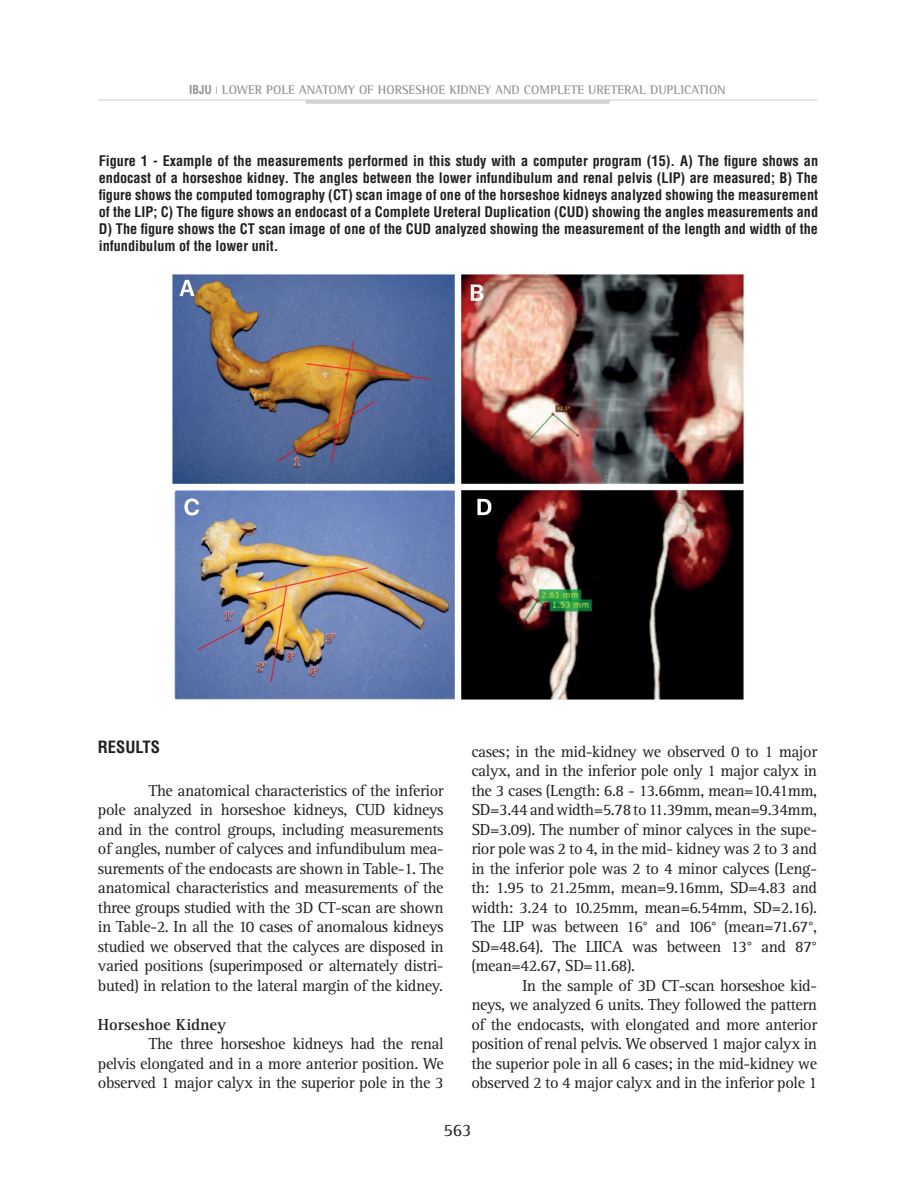
<style>
.page{position:relative;width:898px;height:1200px;background:#fff}
.page>*{position:absolute;margin:0;border:0;box-sizing:border-box;transform-origin:0 0}
.t1{font:18px "Rotis Serif";color:#231f20}
.t2{font:16.5px/19.5px "Rotis Serif";letter-spacing:-.025em;color:#231f20;text-align:justify}
.t3{font:700 16.5px "Rotis Serif";color:#231f20}
.t4{font:700 condensed 16.5px "Helvetica";color:#231f20}
.t5{font:700 condensed 14.25px/17.1px "Helvetica";color:#231f20;text-align:justify}
.t6{font:700 12.75px "Rotis Semi Serif";color:#939598}
.s1{font-family:"Helvetica";font-stretch:condensed;font-size:12px}
</style>
<div class="page">
<hr style="left:98px;top:99px;width:718px;height:2px;background:#dcdddf">
<hr style="left:305px;top:100px;width:304px;height:4px;background:#d1d2d4">
<img style="left:172px;top:274px;width:572px;height:426px">
<p class="t6" style="left:189px;top:82px;width:538px"><span class="s1">IBJU</span> <sup>|</sup> LOWER POLE ANATOMY OF HORSESHOE KIDNEY AND COMPLETE URETERAL DUPLICATION</p>
<p class="t5" style="left:99px;top:152px;width:720px">Figure 1 - Example of the measurements performed in this study with a computer program (15). A) The figure shows an endocast of a horseshoe kidney. The angles between the lower infundibulum and renal pelvis (LIP) are measured; B) The figure shows the computed tomography (CT) scan image of one of the horseshoe kidneys analyzed showing the measurement of the LIP; C) The figure shows an endocast of a Complete Ureteral Duplication (CUD) showing the angles measurements and D) The figure shows the CT scan image of one of the CUD analyzed showing the measurement of the length and width of the infundibulum of the lower unit.</p>
<p class="t4" style="left:98px;top:736px;width:64px">RESULTS</p>
<p class="t2" style="left:98px;top:780px;width:347px;text-indent:51px">The anatomical characteristics of the inferior pole analyzed in horseshoe kidneys, CUD kidneys and in the control groups, including measurements of angles, number of calyces and infundibulum mea&shy;surements of the endocasts are shown in Table-1. The anatomical characteristics and measurements of the three groups studied with the 3D CT-scan are shown in Table-2. In all the 10 cases of anomalous kidneys studied we observed that the calyces are disposed in varied positions (superimposed or alternately distri&shy;buted) in relation to the lateral margin of the kidney.</p>
<p class="t3" style="left:98px;top:1014px;width:130px">Horseshoe Kidney</p>
<p class="t2" style="left:98px;top:1034px;width:347px;text-indent:51px">The three horseshoe kidneys had the renal pelvis elongated and in a more anterior position. We observed 1 major calyx in the superior pole in the 3</p>
<p class="t2" style="left:471px;top:741px;width:347px">cases; in the mid-kidney we observed 0 to 1 major calyx, and in the inferior pole only 1 major calyx in the 3 cases (Length: 6.8 - 13.66mm, mean=10.41mm, SD=3.44 and width=5.78 to 11.39mm, mean=9.34mm, SD=3.09). The number of minor calyces in the supe&shy;rior pole was 2 to 4, in the mid- kidney was 2 to 3 and in the inferior pole was 2 to 4 minor calyces (Leng&shy;th: 1.95 to 21.25mm, mean=9.16mm, SD=4.83 and width: 3.24 to 10.25mm, mean=6.54mm, SD=2.16).<br>The LIP was between 16° and 106° (mean=71.67°, SD=48.64). The LIICA was between 13° and 87° (mean=42.67, SD=11.68).</p>
<p class="t2" style="left:471px;top:975px;width:347px;text-indent:51px">In the sample of 3D CT-scan horseshoe kid&shy;neys, we analyzed 6 units. They followed the pattern of the endocasts, with elongated and more anterior position of renal pelvis. We observed 1 major calyx in the superior pole in all 6 cases; in the mid-kidney we observed 2 to 4 major calyx and in the inferior pole 1</p>
<p class="t1" style="left:443px;top:1119px;width:30px">563</p>
</div>
